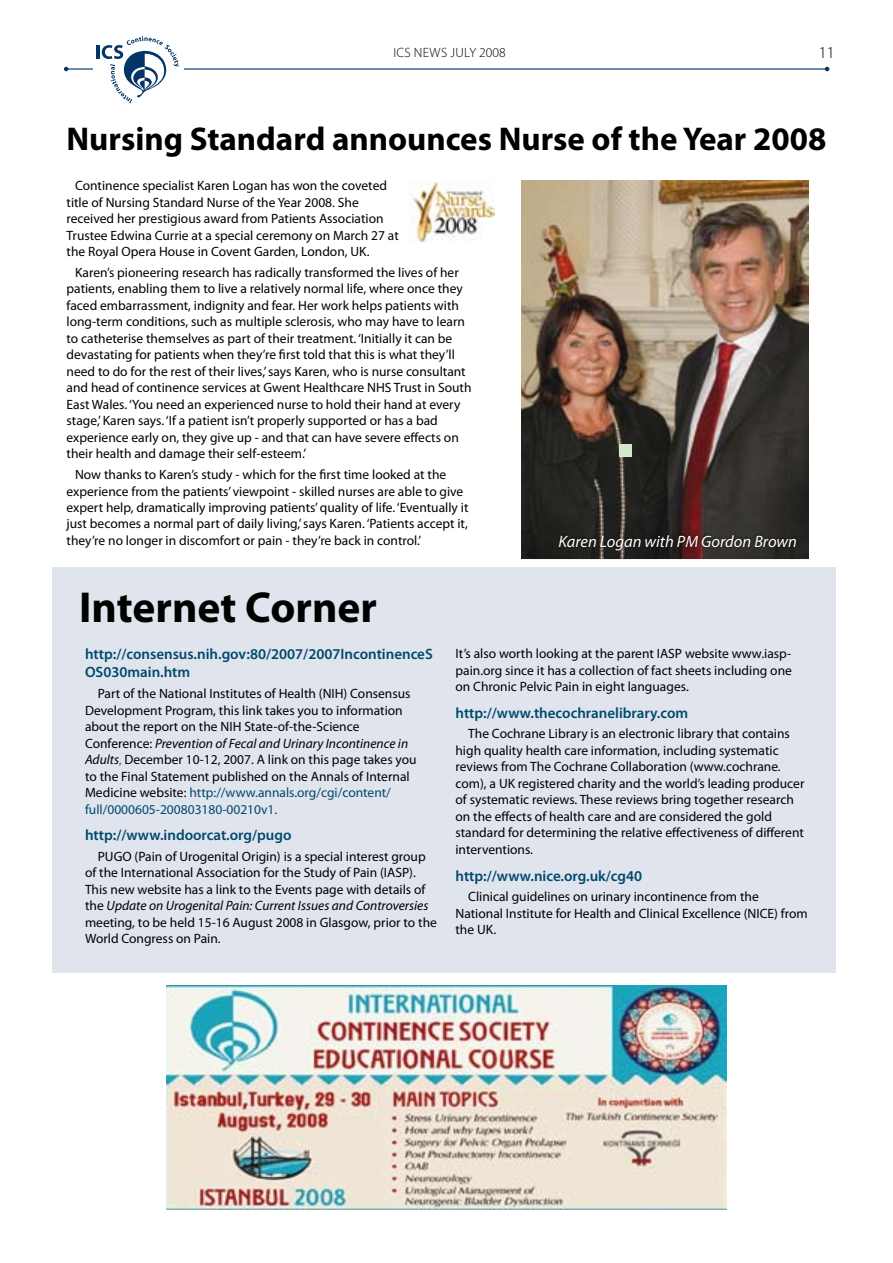
<style>
.page{position:relative;width:893px;height:1263px;background:#fff}
.page>*{position:absolute;margin:0;border:0;box-sizing:border-box;transform-origin:0 0}
.t1{font:700 43.5px "Myriad Pro";color:#000}
.t2{font:700 33px "Myriad Pro";color:#000}
.t3{font:italic 16.5px "Myriad Pro";color:#fff}
.t4{font:300 16.5px "Myriad Pro";color:#000}
.t5{font:600 15px/18px "Myriad Pro";color:#00496e}
.t6{font:13.5px/16.5px "Myriad Pro";color:#000}
.t7{font:300 13.5px "Myriad Pro";letter-spacing:.02em;color:#000}
.s1{font-style:italic}
.s2{font-weight:300}
.s3{color:#00496e}
</style>
<div class="page">
<div style="left:52px;top:567px;width:783px;height:405px;background:#e0e4ed"></div>
<hr style="left:66px;top:68px;width:761px;height:2px;background:#003566">
<svg style="left:64px;top:67px;width:4px;height:4px"></svg>
<svg style="left:825px;top:67px;width:4px;height:4px"></svg>
<div style="left:93px;top:36px;width:90px;height:68px;background:#fff"></div>
<hr style="left:97px;top:45px;width:3px;height:14px;background:#033566">
<svg style="left:102px;top:36px;width:77px;height:68px"></svg>
<img style="left:521px;top:181px;width:287px;height:378px">
<div style="left:557px;top:533px;width:241px;height:19px;background:#000;opacity:.75"></div>
<div style="left:620px;top:444px;width:12px;height:12px;background:#d3e7cd"></div>
<img style="left:410px;top:182px;width:84px;height:61px">
<img style="left:166px;top:986px;width:561px;height:223px">
<p class="t7" style="left:393px;top:45px;width:114px">ICS NEWS JULY 2008</p>
<p class="t4" style="left:819px;top:43px;width:18px">11</p>
<h2 class="t2" style="left:67px;top:118px;width:761px">Nursing Standard announces Nurse of the Year 2008</h2>
<p class="t6" style="left:67px;top:177px;width:334px;text-indent:9px">Continence specialist Karen Logan has won the coveted title of Nursing Standard Nurse of the Year 2008. She received her prestigious award from Patients Association Trustee Edwina Currie at a special ceremony on March 27 at the Royal Opera House in Covent Garden, London, UK.</p>
<p class="t6" style="left:67px;top:264px;width:407px;text-indent:9px">Karen’s pioneering research has radically transformed the lives of her patients, enabling them to live a relatively normal life, where once they faced embarrassment, indignity and fear. Her work helps patients with long-term conditions, such as multiple sclerosis, who may have to learn to catheterise themselves as part of their treatment. ‘Initially it can be devastating for patients when they’re first told that this is what they’ll need to do for the rest of their lives,’ says Karen, who is nurse consultant and head of continence services at Gwent Healthcare NHS Trust in South East Wales. ‘You need an experienced nurse to hold their hand at every stage,’ Karen says. ‘If a patient isn’t properly supported or has a bad experience early on, they give up - and that can have severe effects on their health and damage their self-esteem.’</p>
<p class="t6" style="left:67px;top:466px;width:403px;text-indent:9px">Now thanks to Karen’s study - which for the first time looked at the experience from the patients’ viewpoint - skilled nurses are able to give expert help, dramatically improving patients’ quality of life. ‘Eventually it just becomes a normal part of daily living,’ says Karen. ‘Patients accept it, they’re no longer in discomfort or pain - they’re back in control.’</p>
<h1 class="t1" style="left:79px;top:578px;width:299px">Internet Corner</h1>
<p class="t3" style="left:558px;top:531px;width:240px">Karen Logan with PM Gordon Brown</p>
<p class="t5" style="left:85px;top:645px;width:349px">http://consensus.nih.gov:80/2007/2007IncontinenceS<br>OS030main.htm</p>
<p class="t6" style="left:85px;top:685px;width:333px;text-indent:13px">Part of the National Institutes of Health (NIH) Consensus Development Program, this link takes you to information about the report on the NIH State-of-the-Science Conference: <span class="s1">Prevention of Fecal and Urinary Incontinence in Adults</span><span class="s2">,</span> December 10-12, 2007. A link on this page takes you to the Final Statement published on the Annals of Internal Medicine website: <span class="s3">http://www.annals.org/cgi/content/ full/0000605-200803180-00210v1.</span></p>
<p class="t5" style="left:85px;top:826px;width:208px">http://www.indoorcat.org/pugo</p>
<p class="t6" style="left:85px;top:848px;width:353px;text-indent:13px">PUGO (Pain of Urogenital Origin) is a special interest group of the International Association for the Study of Pain (IASP).<br>This new website has a link to the Events page with details of the <span class="s1">Update on Urogenital Pain: Current Issues and Controversies </span>meeting, to be held 15-16 August 2008 in Glasgow, prior to the World Congress on Pain.</p>
<p class="t6" style="left:455px;top:645px;width:338px;text-align:justify">It’s also worth looking at the parent IASP website www.iasp&shy;pain.org since it has a collection of fact sheets including one on Chronic Pelvic Pain in eight languages.</p>
<p class="t5" style="left:455px;top:703px;width:234px">http://www.thecochranelibrary.com</p>
<p class="t6" style="left:455px;top:725px;width:350px;text-indent:13px">The Cochrane Library is an electronic library that contains high quality health care information, including systematic reviews from The Cochrane Collaboration (www.cochrane. com), a UK registered charity and the world’s leading producer of systematic reviews. These reviews bring together research on the effects of health care and are considered the gold standard for determining the relative effectiveness of different interventions.</p>
<p class="t5" style="left:455px;top:866px;width:188px">http://www.nice.org.uk/cg40</p>
<p class="t6" style="left:455px;top:888px;width:354px;text-indent:13px">Clinical guidelines on urinary incontinence from the<br>National Institute for Health and Clinical Excellence (NICE) from the UK.</p>
</div>
